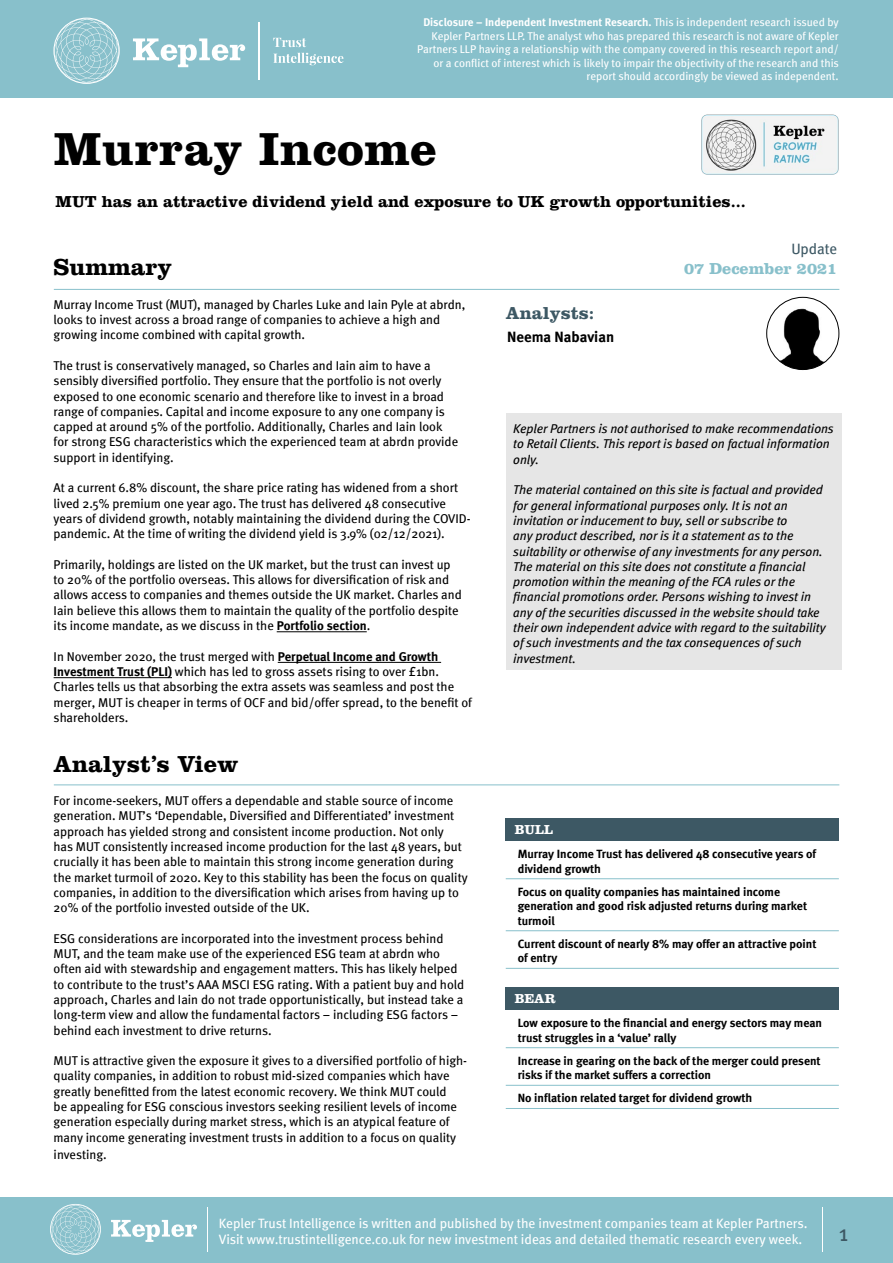
<style>
.page{position:relative;width:893px;height:1263px;background:#fff}
.page>*{position:absolute;margin:0;border:0;box-sizing:border-box;transform-origin:0 0}
.fund_name{font:700 48px "Clarendon LT Std";letter-spacing:.01em;color:#000}
.factsheet_heading0{font:700 24px "Clarendon LT Std";color:#000}
.t1{font:22.5px "Meta";color:#3d5864}
.heading_rightside{font:700 18px "Clarendon LT Std";color:#3d5864}
.description{font:700 16.5px "Clarendon LT Std";color:#000}
.date{font:700 16.5px "Clarendon LT Std";color:#88c0cb}
.analyst_name{font:700 15px "Meta";color:#000}
.t2{font:15px "Meta";letter-spacing:-.005em;color:#3d5864}
.t3{font:13.5px/16.2px "Meta";color:#fff}
.table_th{font:700 13.5px "Clarendon LT Std";color:#fff}
.t4{font:12.75px/15.3px "Meta";color:#000}
.disclaimer{font:italic 12.75px/15.3px "Meta Book LF";color:#000}
.table_td{font:700 12px/14.4px "Meta";color:#000}
.t5{font:11.25px/13.5px "Meta";color:#fff;text-align:right}
.t6{font:11.25px "Meta Bold LF";color:#fff}
.s1{font-family:"Meta"}
.s2{font-family:"Meta Bold LF"}
</style>
<div class="page">
<div style="left:0;top:0;width:893px;height:98px;background:#88c0cb"></div>
<div style="left:0;top:1197px;width:893px;height:66px;background:#88c0cb"></div>
<svg style="left:111px;top:1220px;width:86px;height:22px"></svg>
<svg style="left:50px;top:1204px;width:51px;height:51px"></svg>
<hr style="left:207px;top:1207px;width:1px;height:44px;background:#fff">
<svg style="left:133px;top:38px;width:112px;height:29px"></svg>
<svg style="left:53px;top:18px;width:67px;height:66px"></svg>
<svg style="left:273px;top:38px;width:33px;height:9px"></svg>
<svg style="left:273px;top:53px;width:70px;height:12px"></svg>
<hr style="left:259px;top:22px;width:1px;height:58px;background:#fff">
<hr style="left:822px;top:1207px;width:1px;height:44px;background:#fff">
<hr style="left:277px;top:631px;width:90px;height:1px;background:#000">
<hr style="left:278px;top:662px;width:163px;height:1px;background:#000">
<hr style="left:54px;top:677px;width:118px;height:1px;background:#000">
<img style="left:701px;top:114px;width:138px;height:61px">
<hr style="left:54px;top:289px;width:785px;height:1px;background:#88c0cb">
<hr style="left:54px;top:784px;width:785px;height:1px;background:#88c0cb">
<img style="left:770px;top:303px;width:66px;height:67px">
<div style="left:766px;top:297px;width:73px;height:73px;border:1px solid #000;border-radius:50%"></div>
<div style="left:506px;top:414px;width:335px;height:256px;background:#e6e6e6"></div>
<div style="left:506px;top:819px;width:333px;height:22px;background:#3d5864"></div>
<svg style="left:506px;top:879px;width:333px;height:89px"></svg>
<hr style="left:506px;top:968px;width:333px;height:1px;background:#88c0cb">
<hr style="left:506px;top:878px;width:333px;height:1px;background:#88c0cb">
<hr style="left:506px;top:930px;width:333px;height:1px;background:#88c0cb">
<div style="left:506px;top:987px;width:333px;height:23px;background:#3d5864"></div>
<svg style="left:506px;top:1048px;width:333px;height:37px"></svg>
<hr style="left:506px;top:1047px;width:333px;height:1px;background:#88c0cb">
<hr style="left:506px;top:1085px;width:333px;height:1px;background:#88c0cb">
<hr style="left:506px;top:1108px;width:333px;height:1px;background:#88c0cb">
<p class="t6" style="left:423px;top:16px;width:417px">Disclosure – Independent Investment Research. <span class="s1">This is independent research issued by</span></p>
<p class="t5" style="left:417px;top:29px;width:423px">Kepler Partners LLP. The analyst who has prepared this research is not aware of Kepler Partners LLP having a relationship with the company covered in this research report and/ or a conflict of interest which is likely to impair the objectivity of the research and this report should accordingly be viewed as independent.</p>
<p class="fund_name" style="left:54px;top:120px;width:385px">Murray Income</p>
<p class="description" style="left:56px;top:192px;width:692px">MUT has an attractive dividend yield and exposure to UK growth opportunities...</p>
<p class="factsheet_heading0" style="left:54px;top:253px;width:120px">Summary</p>
<p class="t4" style="left:54px;top:296px;width:413px">Murray Income Trust (MUT), managed by Charles Luke and Iain Pyle at abrdn, looks to invest across a broad range of companies to achieve a high and growing income combined with capital growth.</p>
<p class="t4" style="left:54px;top:358px;width:406px">The trust is conservatively managed, so Charles and Iain aim to have a sensibly diversified portfolio. They ensure that the portfolio is not overly exposed to one economic scenario and therefore like to invest in a broad range of companies. Capital and income exposure to any one company is capped at around 5% of the portfolio. Additionally, Charles and Iain look for strong ESG characteristics which the experienced team at abrdn provide support in identifying.</p>
<p class="t4" style="left:54px;top:480px;width:419px">At a current 6.8% discount, the share price rating has widened from a short lived 2.5% premium one year ago. The trust has delivered 48 consecutive years of dividend growth, notably maintaining the dividend during the COVID&shy;pandemic. At the time of writing the dividend yield is 3.9% (02/12/2021).</p>
<p class="t4" style="left:54px;top:557px;width:410px">Primarily, holdings are listed on the UK market, but the trust can invest up to 20% of the portfolio overseas. This allows for diversification of risk and allows access to companies and themes outside the UK market. Charles and Iain believe this allows them to maintain the quality of the portfolio despite its income mandate, as we discuss in the <span class="s2">Portfolio section</span>.</p>
<p class="t4" style="left:54px;top:648px;width:420px">In November 2020, the trust merged with <span class="s2">Perpetual Income and Growth Investment Trust (PLI)</span> which has led to gross assets rising to over £1bn.<br>Charles tells us that absorbing the extra assets was seamless and post the merger, MUT is cheaper in terms of OCF and bid/offer spread, to the benefit of shareholders.</p>
<p class="factsheet_heading0" style="left:54px;top:749px;width:186px">Analyst’s View</p>
<p class="t4" style="left:54px;top:793px;width:416px">For income-seekers, MUT offers a dependable and stable source of income generation. MUT’s ‘Dependable, Diversified and Differentiated’ investment approach has yielded strong and consistent income production. Not only<br>has MUT consistently increased income production for the last 48 years, but crucially it has been able to maintain this strong income generation during the market turmoil of 2020. Key to this stability has been the focus on quality companies, in addition to the diversification which arises from having up to 20% of the portfolio invested outside of the UK.</p>
<p class="t4" style="left:54px;top:930px;width:412px">ESG considerations are incorporated into the investment process behind MUT, and the team make use of the experienced ESG team at abrdn who often aid with stewardship and engagement matters. This has likely helped to contribute to the trust’s AAA MSCI ESG rating. With a patient buy and hold approach, Charles and Iain do not trade opportunistically, but instead take a long-term view and allow the fundamental factors – including ESG factors – behind each investment to drive returns.</p>
<p class="t4" style="left:54px;top:1053px;width:415px">MUT is attractive given the exposure it gives to a diversified portfolio of high&shy;quality companies, in addition to robust mid-sized companies which have greatly benefitted from the latest economic recovery. We think MUT could<br>be appealing for ESG conscious investors seeking resilient levels of income generation especially during market stress, which is an atypical feature of many income generating investment trusts in addition to a focus on quality</p>
<p class="t4" style="left:54px;top:1146px;width:55px">investing.</p>
<p class="heading_rightside" style="left:506px;top:302px;width:90px">Analysts:</p>
<p class="analyst_name" style="left:507px;top:328px;width:108px">Neema Nabavian</p>
<p class="t2" style="left:791px;top:240px;width:47px">Update</p>
<p class="date" style="left:684px;top:258px;width:155px">07 December 2021</p>
<p class="disclaimer" style="left:513px;top:421px;width:322px">Kepler Partners is not authorised to make recommendations to Retail Clients. This report is based on factual information only.</p>
<p class="disclaimer" style="left:513px;top:482px;width:314px">The material contained on this site is factual and provided for general informational purposes only. It is not an invitation or inducement to buy, sell or subscribe to<br>any product described, nor is it a statement as to the suitability or otherwise of any investments for any person.<br>The material on this site does not constitute a financial promotion within the meaning of the FCA rules or the financial promotions order. Persons wishing to invest in any of the securities discussed in the website should take their own independent advice with regard to the suitability of such investments and the tax consequences of such investment.</p>
<p class="table_th" style="left:515px;top:822px;width:40px">BULL</p>
<p class="table_td" style="left:518px;top:847px;width:300px">Murray Income Trust has delivered 48 consecutive years of dividend growth</p>
<p class="table_td" style="left:518px;top:884px;width:291px">Focus on quality companies has maintained income generation and good risk adjusted returns during market turmoil</p>
<p class="table_td" style="left:518px;top:936px;width:300px">Current discount of nearly 8% may offer an attractive point of entry</p>
<p class="table_th" style="left:515px;top:991px;width:43px">BEAR</p>
<p class="table_td" style="left:518px;top:1016px;width:306px">Low exposure to the financial and energy sectors may mean trust struggles in a ‘value’ rally</p>
<p class="table_td" style="left:518px;top:1053px;width:304px">Increase in gearing on the back of the merger could present risks if the market suffers a correction</p>
<p class="table_td" style="left:518px;top:1091px;width:236px">No inflation related target for dividend growth</p>
<p class="t3" style="left:219px;top:1214px;width:590px">Kepler Trust Intelligence is written and published by the investment companies team at Kepler Partners.<br>Visit www.trustintelligence.co.uk for new investment ideas and detailed thematic research every week.</p>
<h3 class="t1" style="left:839px;top:1220px;width:11px">1</h3>
</div>
